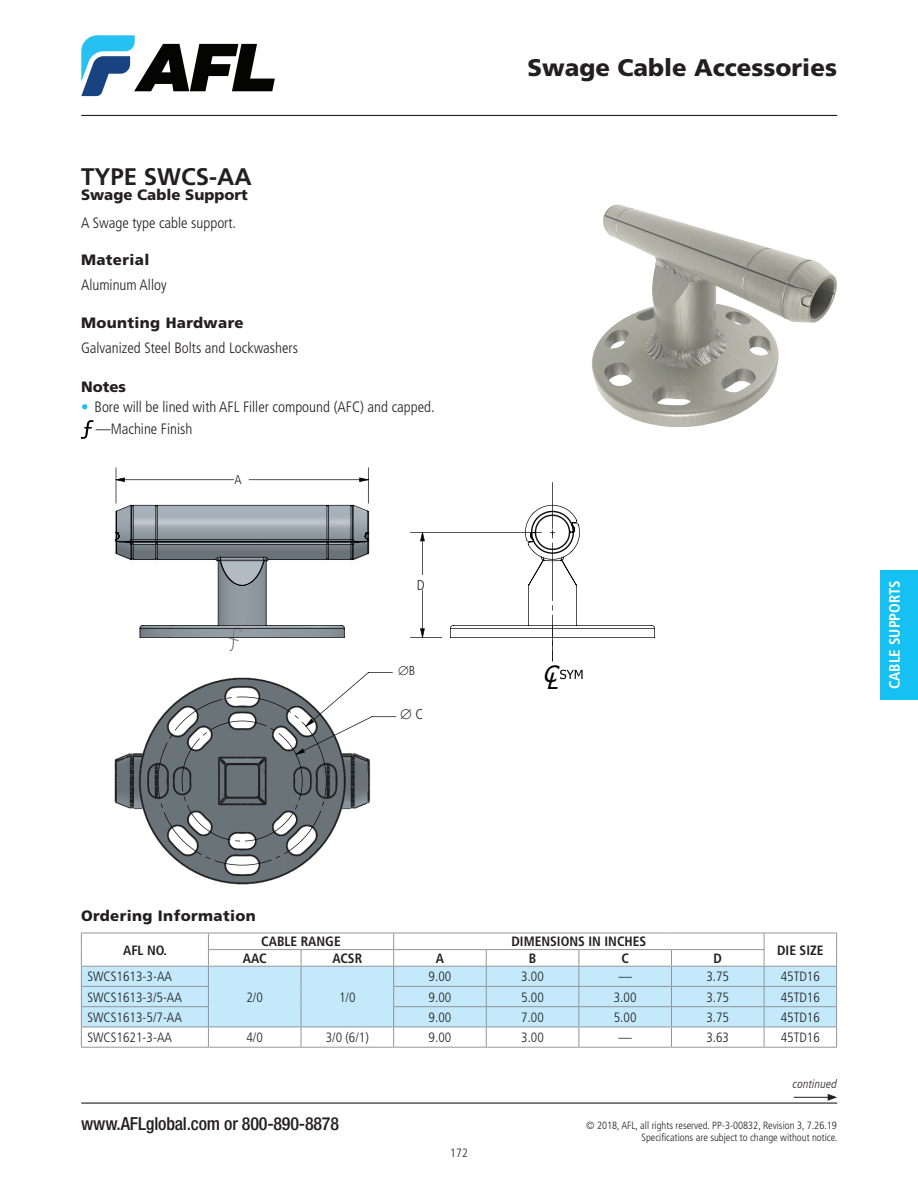
<style>
.page{position:relative;width:918px;height:1188px;background:#fff}
.page>*{position:absolute;margin:0;border:0;box-sizing:border-box;transform-origin:0 0}
.t1{font:900 24px "Frutiger LT Std";color:#231f20}
.t2{font:700 24px "Frutiger LT Std";color:#231f20}
.t3{font:italic 22.65px "Tahoma";color:#040503}
.t4{font:500 condensed 18px "Helvetica Neue";letter-spacing:-.01em;color:#231f20}
.t5{font:300 condensed 15px "Frutiger LT Std";color:#231f20}
.FPP_Subhead{font:900 15px "Frutiger LT Std";letter-spacing:.025em;color:#231f20}
.FPP_Subhead-2{font:900 15px "Frutiger LT Std";color:#231f20}
.t6{font:700 condensed 15px "Frutiger LT Std";color:#fff}
.t7{font:300 condensed 14.25px "Frutiger LT Std";color:#231f20}
.FPP_Table_Body_Text{font:300 condensed 13.5px "Frutiger LT Std";color:#231f20}
.FPP_Table_Header{font:700 condensed 13.5px "Frutiger LT Std";color:#231f20}
.t8{font:300 condensed 12.9px "Frutiger LT Std";color:#231f20}
.FPP_Body_Text{font:italic 300 condensed 12px "Frutiger LT Pro";letter-spacing:.01em;color:#231f20}
.t9{font:300 condensed 12px "Frutiger LT Std";color:#231f20}
.t10{font:300 condensed 10.5px/12px "Frutiger LT Std";color:#231f20;text-align:right}
.s1{color:#15c0f2}
</style>
<div class="page">
<svg style="left:81px;top:35px;width:194px;height:61px"></svg>
<hr style="left:81px;top:115px;width:756px;height:1px;background:#231f20">
<hr style="left:81px;top:1103px;width:756px;height:1px;background:#231f20">
<div style="left:880px;top:570px;width:38px;height:130px;background:#15c0f2"></div>
<img style="left:81px;top:489px;width:323px;height:454px">
<svg style="left:560px;top:670px;width:23px;height:9px"></svg>
<svg style="left:116px;top:478px;width:308px;height:159px"></svg>
<svg style="left:116px;top:505px;width:280px;height:360px"></svg>
<svg style="left:450px;top:482px;width:205px;height:179px"></svg>
<svg style="left:81px;top:420px;width:12px;height:19px"></svg>
<img style="left:592px;top:204px;width:245px;height:224px">
<hr style="left:794px;top:1097px;width:36px;height:1px;background:#231f20">
<svg style="left:828px;top:1094px;width:9px;height:7px"></svg>
<div style="left:82px;top:967px;width:754px;height:60px;background:#c3e9fa"></div>
<hr style="left:81px;top:933px;width:127px;height:1px;background:#939598">
<hr style="left:208px;top:933px;width:93px;height:1px;background:#939598">
<hr style="left:301px;top:933px;width:93px;height:1px;background:#939598">
<hr style="left:394px;top:933px;width:92px;height:1px;background:#939598">
<hr style="left:486px;top:933px;width:93px;height:1px;background:#939598">
<hr style="left:579px;top:933px;width:92px;height:1px;background:#939598">
<hr style="left:671px;top:933px;width:93px;height:1px;background:#939598">
<hr style="left:764px;top:933px;width:73px;height:1px;background:#939598">
<hr style="left:208px;top:949px;width:93px;height:1px;background:#939598">
<hr style="left:301px;top:949px;width:93px;height:1px;background:#939598">
<hr style="left:394px;top:949px;width:92px;height:1px;background:#939598">
<hr style="left:486px;top:949px;width:93px;height:1px;background:#939598">
<hr style="left:579px;top:949px;width:92px;height:1px;background:#939598">
<hr style="left:671px;top:949px;width:93px;height:1px;background:#939598">
<hr style="left:81px;top:966px;width:127px;height:1px;background:#939598">
<hr style="left:208px;top:966px;width:93px;height:1px;background:#939598">
<hr style="left:301px;top:966px;width:93px;height:1px;background:#939598">
<hr style="left:394px;top:966px;width:92px;height:1px;background:#939598">
<hr style="left:486px;top:966px;width:93px;height:1px;background:#939598">
<hr style="left:579px;top:966px;width:92px;height:1px;background:#939598">
<hr style="left:671px;top:966px;width:93px;height:1px;background:#939598">
<hr style="left:764px;top:966px;width:73px;height:1px;background:#939598">
<hr style="left:81px;top:986px;width:128px;height:1px;background:#939598">
<hr style="left:393px;top:986px;width:93px;height:1px;background:#939598">
<hr style="left:486px;top:986px;width:93px;height:1px;background:#939598">
<hr style="left:579px;top:986px;width:92px;height:1px;background:#939598">
<hr style="left:671px;top:986px;width:93px;height:1px;background:#939598">
<hr style="left:764px;top:986px;width:73px;height:1px;background:#939598">
<hr style="left:81px;top:1006px;width:128px;height:1px;background:#939598">
<hr style="left:393px;top:1006px;width:93px;height:1px;background:#939598">
<hr style="left:486px;top:1006px;width:93px;height:1px;background:#939598">
<hr style="left:579px;top:1006px;width:92px;height:1px;background:#939598">
<hr style="left:671px;top:1006px;width:93px;height:1px;background:#939598">
<hr style="left:764px;top:1006px;width:73px;height:1px;background:#939598">
<hr style="left:81px;top:1027px;width:127px;height:1px;background:#939598">
<svg style="left:81px;top:933px;width:1px;height:114px"></svg>
<hr style="left:208px;top:1027px;width:93px;height:1px;background:#939598">
<svg style="left:208px;top:933px;width:1px;height:114px"></svg>
<hr style="left:301px;top:1027px;width:93px;height:1px;background:#939598">
<svg style="left:301px;top:950px;width:1px;height:97px"></svg>
<hr style="left:394px;top:1027px;width:92px;height:1px;background:#939598">
<svg style="left:393px;top:933px;width:1px;height:114px"></svg>
<hr style="left:486px;top:1027px;width:93px;height:1px;background:#939598">
<svg style="left:486px;top:950px;width:1px;height:97px"></svg>
<hr style="left:579px;top:1027px;width:92px;height:1px;background:#939598">
<svg style="left:579px;top:950px;width:1px;height:97px"></svg>
<hr style="left:671px;top:1027px;width:93px;height:1px;background:#939598">
<svg style="left:671px;top:950px;width:1px;height:97px"></svg>
<hr style="left:764px;top:1027px;width:73px;height:1px;background:#939598">
<svg style="left:764px;top:933px;width:1px;height:114px"></svg>
<svg style="left:836px;top:933px;width:1px;height:114px"></svg>
<hr style="left:81px;top:1047px;width:127px;height:1px;background:#939598">
<hr style="left:208px;top:1047px;width:93px;height:1px;background:#939598">
<hr style="left:301px;top:1047px;width:93px;height:1px;background:#939598">
<hr style="left:394px;top:1047px;width:92px;height:1px;background:#939598">
<hr style="left:486px;top:1047px;width:93px;height:1px;background:#939598">
<hr style="left:579px;top:1047px;width:92px;height:1px;background:#939598">
<hr style="left:671px;top:1047px;width:93px;height:1px;background:#939598">
<hr style="left:764px;top:1047px;width:73px;height:1px;background:#939598">
<p class="t2" style="left:81px;top:163px;width:172px">TYPE SWCS-AA</p>
<p class="FPP_Subhead-2" style="left:81px;top:186px;width:168px">Swage Cable Support</p>
<p class="t5" style="left:81px;top:214px;width:157px">A Swage type cable support.</p>
<p class="FPP_Subhead" style="left:81px;top:250px;width:70px">Material</p>
<p class="t5" style="left:81px;top:277px;width:87px">Aluminum Alloy</p>
<p class="FPP_Subhead" style="left:81px;top:313px;width:164px">Mounting Hardware</p>
<p class="t5" style="left:81px;top:340px;width:218px">Galvanized Steel Bolts and Lockwashers</p>
<p class="FPP_Subhead" style="left:81px;top:378px;width:47px">Notes</p>
<p class="t5" style="left:81px;top:398px;width:355px"><span class="s1">•</span> Bore will be lined with AFL Filler compound (AFC) and capped.</p>
<p class="t5" style="left:96px;top:421px;width:98px">—Machine Finish</p>
<p class="t8" style="left:234px;top:472px;width:9px">A</p>
<p class="t7" style="left:417px;top:577px;width:9px">D</p>
<p class="t8" style="left:398px;top:664px;width:19px">∅B</p>
<p class="t7" style="left:400px;top:706px;width:24px">∅ C</p>
<h1 class="t1" style="left:528px;top:53px;width:311px">Swage Cable Accessories</h1>
<p class="t3" style="left:543px;top:662px;width:24px">CL</p>
<p class="t6" style="left:886px;top:689px;width:110px;rotate:-90deg">CABLE SUPPORTS</p>
<p class="FPP_Subhead" style="left:81px;top:906px;width:176px">Ordering Information</p>
<p class="FPP_Table_Header" style="left:123px;top:942px;width:45px">AFL NO.</p>
<p class="FPP_Table_Header" style="left:261px;top:934px;width:81px">CABLE RANGE</p>
<p class="FPP_Table_Header" style="left:511px;top:934px;width:136px">DIMENSIONS IN INCHES</p>
<p class="FPP_Table_Header" style="left:243px;top:950px;width:25px">AAC</p>
<p class="FPP_Table_Header" style="left:333px;top:950px;width:31px">ACSR</p>
<p class="FPP_Table_Header" style="left:436px;top:950px;width:10px">A</p>
<p class="FPP_Table_Header" style="left:529px;top:950px;width:9px">B</p>
<p class="FPP_Table_Header" style="left:621px;top:950px;width:9px">C</p>
<p class="FPP_Table_Header" style="left:714px;top:950px;width:10px">D</p>
<p class="FPP_Table_Header" style="left:777px;top:942px;width:48px">DIE SIZE</p>
<p class="FPP_Table_Body_Text" style="left:87px;top:969px;width:86px">SWCS1613-3-AA</p>
<p class="FPP_Table_Body_Text" style="left:429px;top:969px;width:24px">9.00</p>
<p class="FPP_Table_Body_Text" style="left:521px;top:969px;width:24px">3.00</p>
<p class="FPP_Table_Body_Text" style="left:618px;top:969px;width:15px">—</p>
<p class="FPP_Table_Body_Text" style="left:706px;top:969px;width:24px">3.75</p>
<p class="FPP_Table_Body_Text" style="left:781px;top:969px;width:41px">45TD16</p>
<p class="FPP_Table_Body_Text" style="left:87px;top:989px;width:96px">SWCS1613-3/5-AA</p>
<p class="FPP_Table_Body_Text" style="left:429px;top:989px;width:24px">9.00</p>
<p class="FPP_Table_Body_Text" style="left:521px;top:989px;width:24px">5.00</p>
<p class="FPP_Table_Body_Text" style="left:614px;top:989px;width:24px">3.00</p>
<p class="FPP_Table_Body_Text" style="left:706px;top:989px;width:24px">3.75</p>
<p class="FPP_Table_Body_Text" style="left:781px;top:989px;width:41px">45TD16</p>
<p class="FPP_Table_Body_Text" style="left:87px;top:1010px;width:96px">SWCS1613-5/7-AA</p>
<p class="FPP_Table_Body_Text" style="left:429px;top:1010px;width:24px">9.00</p>
<p class="FPP_Table_Body_Text" style="left:521px;top:1010px;width:24px">7.00</p>
<p class="FPP_Table_Body_Text" style="left:614px;top:1010px;width:24px">5.00</p>
<p class="FPP_Table_Body_Text" style="left:706px;top:1010px;width:24px">3.75</p>
<p class="FPP_Table_Body_Text" style="left:781px;top:1010px;width:41px">45TD16</p>
<p class="FPP_Table_Body_Text" style="left:87px;top:1030px;width:86px">SWCS1621-3-AA</p>
<p class="FPP_Table_Body_Text" style="left:247px;top:1030px;width:18px">4/0</p>
<p class="FPP_Table_Body_Text" style="left:326px;top:1030px;width:45px">3/0 (6/1)</p>
<p class="FPP_Table_Body_Text" style="left:429px;top:1030px;width:24px">9.00</p>
<p class="FPP_Table_Body_Text" style="left:521px;top:1030px;width:24px">3.00</p>
<p class="FPP_Table_Body_Text" style="left:618px;top:1030px;width:15px">—</p>
<p class="FPP_Table_Body_Text" style="left:706px;top:1030px;width:24px">3.63</p>
<p class="FPP_Table_Body_Text" style="left:781px;top:1030px;width:41px">45TD16</p>
<p class="FPP_Table_Body_Text" style="left:247px;top:989px;width:18px">2/0</p>
<p class="FPP_Table_Body_Text" style="left:339px;top:989px;width:18px">1/0</p>
<h3 class="t4" style="left:81px;top:1113px;width:259px">www.AFLglobal.com or 800-890-8878</h3>
<p class="t9" style="left:450px;top:1146px;width:19px">172</p>
<p class="FPP_Body_Text" style="left:793px;top:1077px;width:46px">continued</p>
<p class="t10" style="left:586px;top:1119px;width:253px">© 2018, AFL, all rights reserved. PP-3-00832, Revision 3, 7.26.19<br>Specifications are subject to change without notice.</p>
</div>
